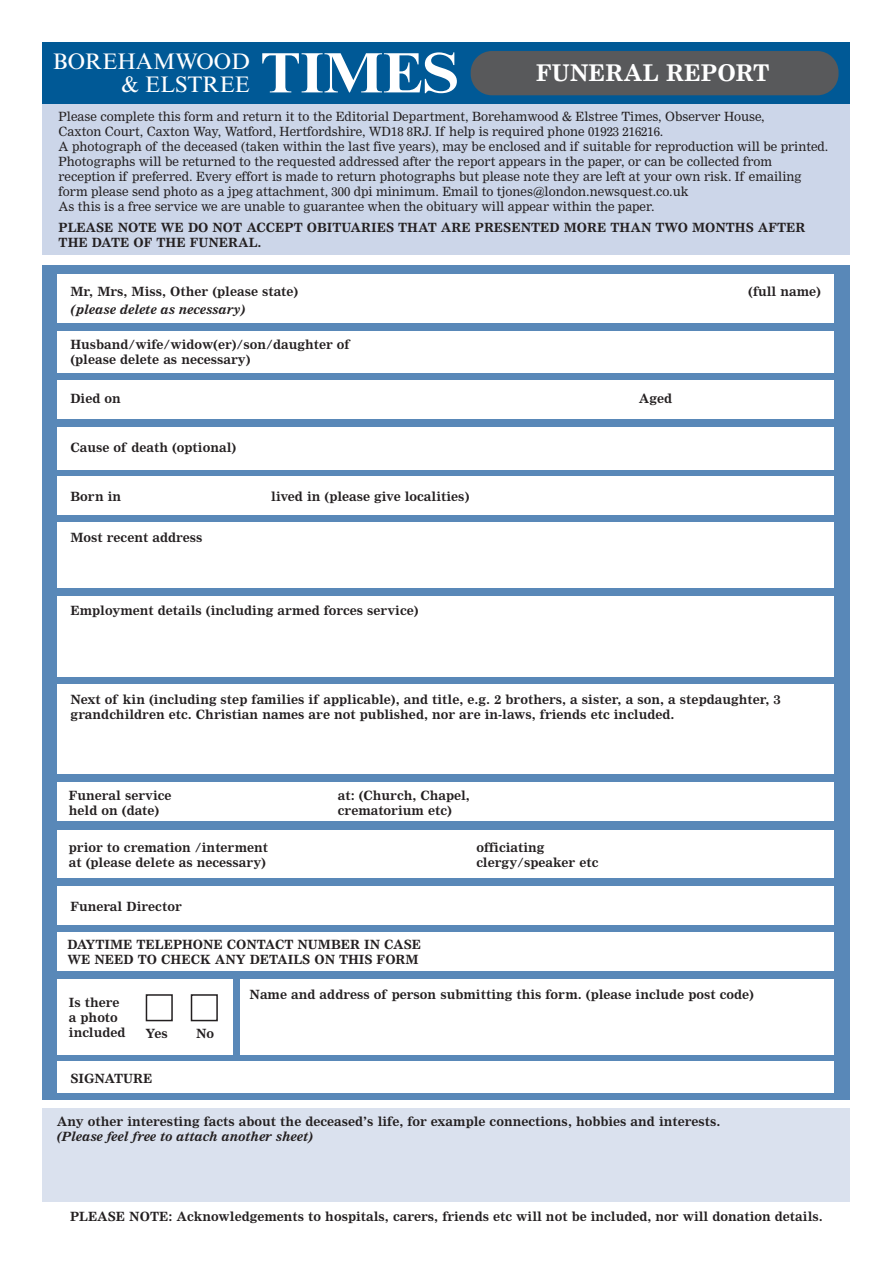
<style>
.page{position:relative;width:893px;height:1263px;background:#fff}
.page>*{position:absolute;margin:0;border:0;box-sizing:border-box;transform-origin:0 0}
.t1{font:700 57px "Times NRMT Std";color:#fff;scale:1.05 1}
.t2{font:22.5px/22.5px "Times NRMT Std";color:#fff;text-align:right}
.t3{font:700 22.5px "Nimrod MT Std";color:#fff}
.t4{font:700 12.45px/15px "Nimrod MT Std";color:#231f20}
.t5{font:12.45px/15px "Nimrod MT Std";color:#231f20}
.t6{font:italic 700 12.45px "Nimrod MT Std";color:#231f20}
</style>
<div class="page">
<div style="left:43px;top:43px;width:807px;height:212px;background:#ccd6e9"></div>
<div style="left:43px;top:43px;width:807px;height:61px;background:#005996"></div>
<div style="left:471px;top:51px;width:367px;height:44px;background:#58595b;border-radius:21px"></div>
<div style="left:43px;top:1108px;width:807px;height:94px;background:#dae1ee"></div>
<div style="left:43px;top:265px;width:807px;height:835px;background:#5988b8"></div>
<div style="left:57px;top:275px;width:777px;height:48px;background:#fff"></div>
<div style="left:57px;top:331px;width:777px;height:41px;background:#fff"></div>
<div style="left:57px;top:380px;width:777px;height:39px;background:#fff"></div>
<div style="left:57px;top:427px;width:777px;height:42px;background:#fff"></div>
<div style="left:57px;top:886px;width:777px;height:39px;background:#fff"></div>
<div style="left:57px;top:1061px;width:777px;height:32px;background:#fff"></div>
<div style="left:57px;top:932px;width:777px;height:39px;background:#fff"></div>
<div style="left:57px;top:979px;width:176px;height:75px;background:#fff"></div>
<div style="left:240px;top:979px;width:594px;height:75px;background:#fff"></div>
<div style="left:57px;top:477px;width:777px;height:38px;background:#fff"></div>
<div style="left:57px;top:783px;width:777px;height:38px;background:#fff"></div>
<div style="left:57px;top:522px;width:777px;height:65px;background:#fff"></div>
<div style="left:57px;top:684px;width:777px;height:90px;background:#fff"></div>
<div style="left:57px;top:596px;width:777px;height:80px;background:#fff"></div>
<div style="left:57px;top:831px;width:777px;height:47px;background:#fff"></div>
<div style="left:146px;top:994px;width:27px;height:27px;border:2px solid #231f20"></div>
<div style="left:191px;top:994px;width:27px;height:27px;border:2px solid #231f20"></div>
<h2 class="t2" style="left:53px;top:53px;width:199px">BOREHAMWOOD &amp; ELSTREE</h2>
<h1 class="t1" style="left:261px;top:51px;width:190px">TIMES</h1>
<h2 class="t3" style="left:536px;top:63px;width:235px">FUNERAL REPORT</h2>
<p class="t5" style="left:59px;top:109px;width:771px">Please complete this form and return it to the Editorial Department, Borehamwood &amp; Elstree Times, Observer House,<br>Caxton Court, Caxton Way, Watford, Hertfordshire, WD18 8RJ. If help is required phone 01923 216216.<br>A photograph of the deceased (taken within the last five years), may be enclosed and if suitable for reproduction will be printed.<br>Photographs will be returned to the requested addressed after the report appears in the paper, or can be collected from reception if preferred. Every effort is made to return photographs but please note they are left at your own risk. If emailing form please send photo as a jpeg attachment, 300 dpi minimum. Email to tjones@london.newsquest.co.uk<br>As this is a free service we are unable to guarantee when the obituary will appear within the paper.</p>
<p class="t4" style="left:59px;top:221px;width:748px">PLEASE NOTE WE DO NOT ACCEPT OBITUARIES THAT ARE PRESENTED MORE THAN TWO MONTHS AFTER<br>THE DATE OF THE FUNERAL.</p>
<p class="t4" style="left:70px;top:285px;width:230px">Mr, Mrs, Miss, Other (please state)</p>
<p class="t4" style="left:748px;top:285px;width:74px">(full name)</p>
<p class="t6" style="left:70px;top:303px;width:176px">(please delete as necessary)</p>
<p class="t4" style="left:70px;top:338px;width:281px">Husband/wife/widow(er)/son/daughter of (please delete as necessary)</p>
<p class="t4" style="left:70px;top:392px;width:52px">Died on</p>
<p class="t4" style="left:639px;top:392px;width:35px">Aged</p>
<p class="t4" style="left:70px;top:441px;width:167px">Cause of death (optional)</p>
<p class="t4" style="left:70px;top:490px;width:52px">Born in</p>
<p class="t4" style="left:271px;top:490px;width:200px">lived in (please give localities)</p>
<p class="t4" style="left:70px;top:530px;width:134px">Most recent address</p>
<p class="t4" style="left:70px;top:604px;width:350px">Employment details (including armed forces service)</p>
<p class="t4" style="left:70px;top:693px;width:712px">Next of kin (including step families if applicable), and title, e.g. 2 brothers, a sister, a son, a stepdaughter, 3 grandchildren etc. Christian names are not published, nor are in-laws, friends etc included.</p>
<p class="t4" style="left:69px;top:788px;width:104px">Funeral service held on (date)</p>
<p class="t4" style="left:69px;top:841px;width:201px">prior to cremation /interment at (please delete as necessary)</p>
<p class="t4" style="left:70px;top:900px;width:113px">Funeral Director</p>
<p class="t4" style="left:338px;top:788px;width:134px">at: (Church, Chapel, crematorium etc)</p>
<p class="t4" style="left:476px;top:841px;width:124px">officiating clergy/speaker etc</p>
<p class="t4" style="left:67px;top:938px;width:355px">DAYTIME TELEPHONE CONTACT NUMBER IN CASE<br>WE NEED TO CHECK ANY DETAILS ON THIS FORM</p>
<p class="t4" style="left:69px;top:996px;width:58px">Is there a photo included</p>
<p class="t4" style="left:250px;top:988px;width:506px">Name and address of person submitting this form. (please include post code)</p>
<p class="t4" style="left:146px;top:1027px;width:24px">Yes</p>
<p class="t4" style="left:196px;top:1027px;width:20px">No</p>
<p class="t4" style="left:70px;top:1071px;width:84px">SIGNATURE</p>
<p class="t4" style="left:57px;top:1115px;width:665px">Any other interesting facts about the deceased’s life, for example connections, hobbies and interests.</p>
<p class="t6" style="left:57px;top:1131px;width:258px">(Please feel free to attach another sheet)</p>
<p class="t4" style="left:70px;top:1209px;width:754px">PLEASE NOTE: Acknowledgements to hospitals, carers, friends etc will not be included, nor will donation details.</p>
</div>
